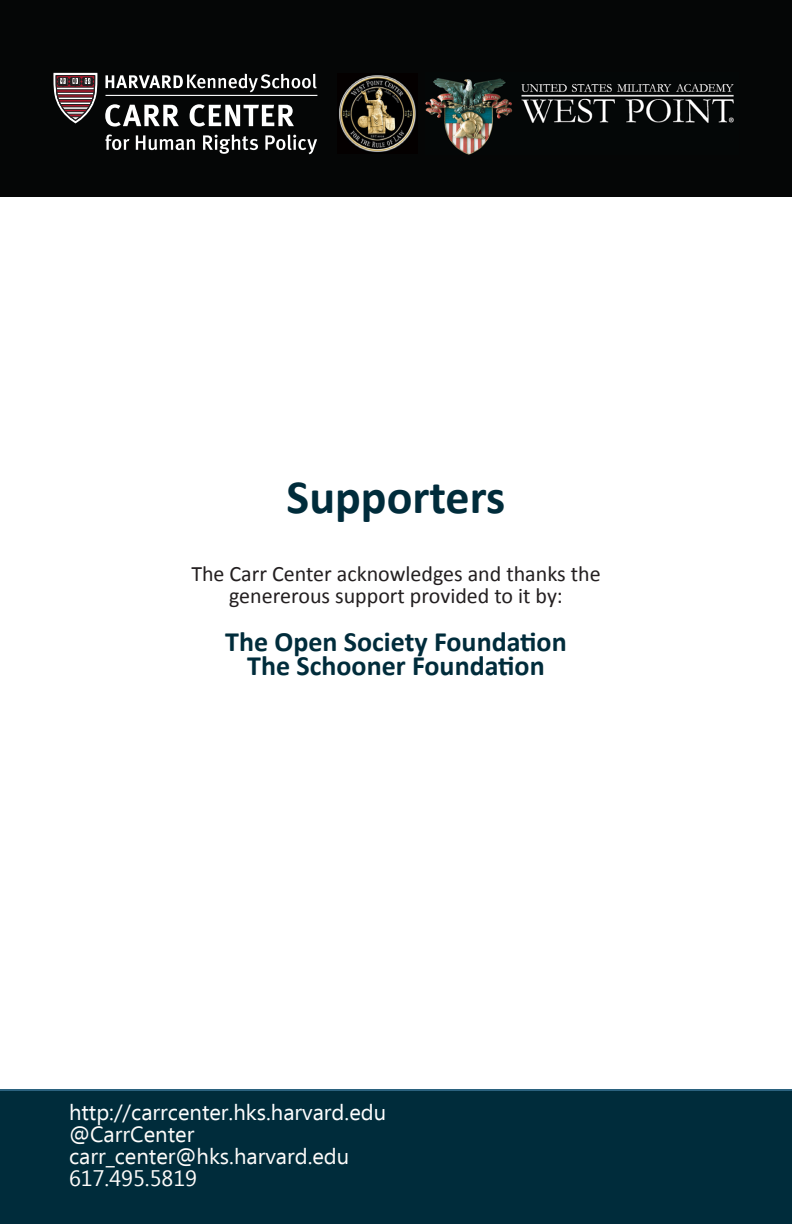
<style>
.page{position:relative;width:792px;height:1224px;background:#fff}
.page>*{position:absolute;margin:0;border:0;box-sizing:border-box;transform-origin:0 0}
.t1{font:700 48px "Calibri";color:#002c3b}
.t2{font:700 28px "Calibri";color:#002c3b}
.t3{font:22px "Calibri";color:#231f20}
.t4{font:22px "Ebrima";color:#fefcfa}
.t5{font:22px "Ebrima";color:#fff}
</style>
<div class="page">
<div style="left:0;top:0;width:792px;height:197px;background:#050606"></div>
<div style="left:0;top:1089px;width:792px;height:135px;background:#002c3b"></div>
<img style="left:425px;top:78px;width:309px;height:76px">
<svg style="left:105px;top:74px;width:212px;height:18px"></svg>
<hr style="left:106px;top:95px;width:211px;height:1px;background:#fff">
<svg style="left:105px;top:104px;width:74px;height:23px"></svg>
<svg style="left:190px;top:104px;width:104px;height:23px"></svg>
<svg style="left:106px;top:135px;width:23px;height:15px"></svg>
<svg style="left:136px;top:135px;width:59px;height:15px"></svg>
<svg style="left:203px;top:135px;width:55px;height:19px"></svg>
<svg style="left:265px;top:135px;width:52px;height:19px"></svg>
<svg style="left:53px;top:73px;width:45px;height:50px"></svg>
<img style="left:339px;top:75px;width:77px;height:77px">
<p class="t1" style="left:287px;top:466px;width:220px">Supporters</p>
<p class="t3" style="left:191px;top:560px;width:411px">The Carr Center acknowledges and thanks the</p>
<p class="t3" style="left:229px;top:582px;width:335px">genererous support provided to it by:</p>
<p class="t2" style="left:225px;top:624px;width:343px">The Open Society Foundation</p>
<p class="t2" style="left:247px;top:648px;width:299px">The Schooner Foundation</p>
<p class="t5" style="left:69px;top:1097px;width:319px">http://carrcenter.hks.harvard.edu</p>
<p class="t4" style="left:69px;top:1119px;width:127px">@CarrCenter</p>
<p class="t4" style="left:69px;top:1141px;width:282px">carr_center@hks.harvard.edu</p>
<p class="t4" style="left:69px;top:1163px;width:130px">617.495.5819</p>
</div>
